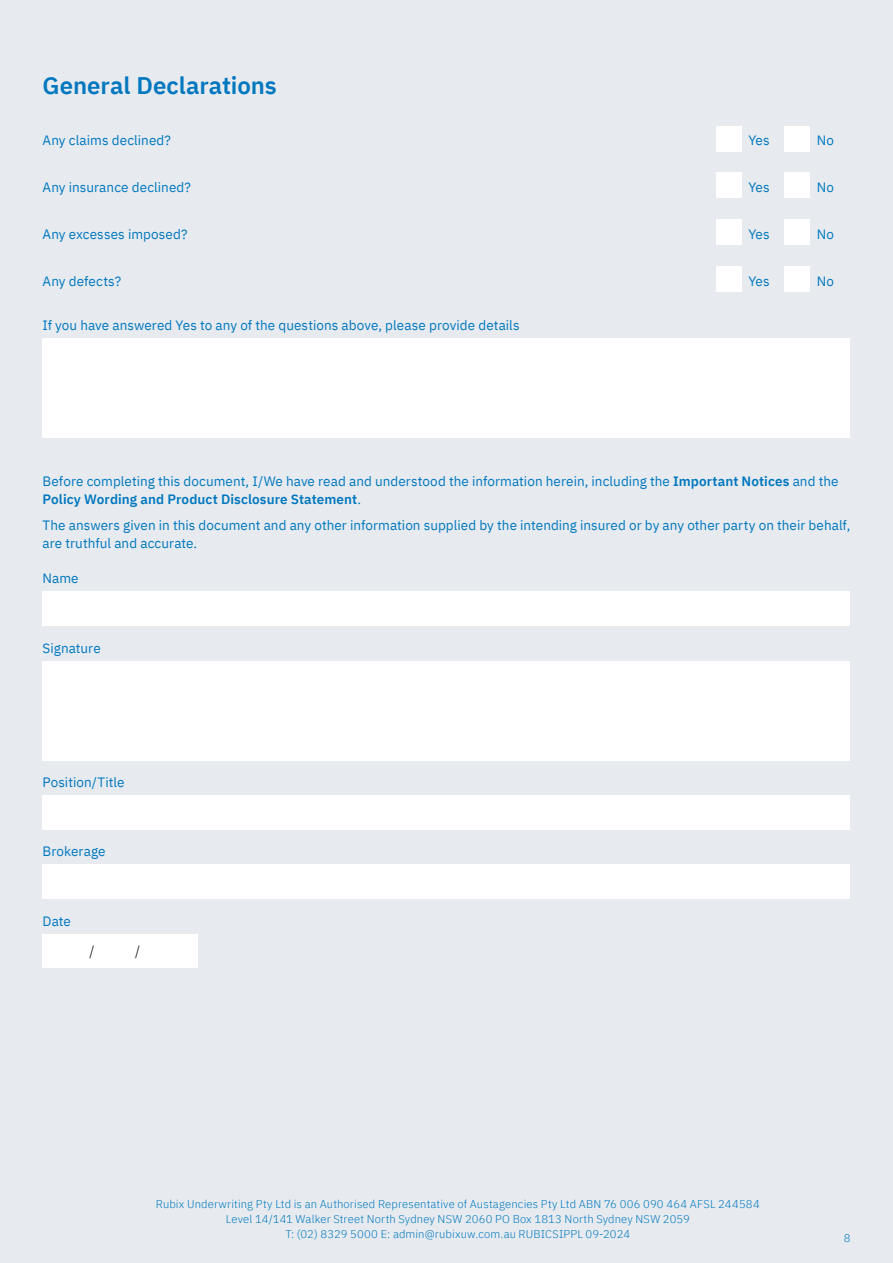
<style>
.page{position:relative;width:893px;height:1263px;background:#e7ebf0}
.page>*{position:absolute;margin:0;border:0;box-sizing:border-box;transform-origin:0 0}
.t1{font:600 24px "IBM Plex Sans";color:#0077be}
.t2{font:300 14.25px "IBM Plex Sans";color:#000}
.t3{font:13.5px/18px "IBM Plex Sans";letter-spacing:.005em;color:#0077be}
.t4{font:300 11.25px/15px "IBM Plex Sans";letter-spacing:.01em;color:#0077be;text-align:center}
.s1{font-weight:600}
</style>
<div class="page">
<div style="left:716px;top:126px;width:26px;height:25px;background:#fff"></div>
<div style="left:784px;top:126px;width:26px;height:25px;background:#fff"></div>
<div style="left:716px;top:173px;width:26px;height:25px;background:#fff"></div>
<div style="left:784px;top:173px;width:26px;height:25px;background:#fff"></div>
<div style="left:716px;top:220px;width:26px;height:25px;background:#fff"></div>
<div style="left:784px;top:220px;width:26px;height:25px;background:#fff"></div>
<div style="left:716px;top:266px;width:26px;height:26px;background:#fff"></div>
<div style="left:784px;top:266px;width:26px;height:26px;background:#fff"></div>
<div style="left:43px;top:338px;width:807px;height:99px;background:#fff"></div>
<div style="left:43px;top:592px;width:807px;height:34px;background:#fff"></div>
<div style="left:43px;top:795px;width:807px;height:34px;background:#fff"></div>
<div style="left:43px;top:865px;width:807px;height:34px;background:#fff"></div>
<div style="left:43px;top:661px;width:807px;height:99px;background:#fff"></div>
<div style="left:43px;top:934px;width:155px;height:33px;background:#fff"></div>
<h1 class="t1" style="left:43px;top:67px;width:236px">General Declarations</h1>
<p class="t3" style="left:43px;top:130px;width:130px">Any claims declined?</p>
<p class="t3" style="left:748px;top:130px;width:23px">Yes</p>
<p class="t3" style="left:817px;top:130px;width:19px">No</p>
<p class="t3" style="left:43px;top:177px;width:150px">Any insurance declined?</p>
<p class="t3" style="left:748px;top:177px;width:23px">Yes</p>
<p class="t3" style="left:817px;top:177px;width:19px">No</p>
<p class="t3" style="left:43px;top:224px;width:146px">Any excesses imposed?</p>
<p class="t3" style="left:748px;top:224px;width:23px">Yes</p>
<p class="t3" style="left:817px;top:224px;width:19px">No</p>
<p class="t3" style="left:43px;top:271px;width:80px">Any defects?</p>
<p class="t3" style="left:748px;top:271px;width:23px">Yes</p>
<p class="t3" style="left:817px;top:271px;width:19px">No</p>
<p class="t3" style="left:43px;top:315px;width:479px">If you have answered Yes to any of the questions above, please provide details</p>
<p class="t3" style="left:43px;top:471px;width:798px">Before completing this document, I/We have read and understood the information herein, including the <span class="s1">Important Notices</span> and the<br><span class="s1">Policy Wording and Product Disclosure Statement</span>.</p>
<p class="t3" style="left:43px;top:515px;width:809px">The answers given in this document and any other information supplied by the intending insured or by any other party on their behalf, are truthful and accurate.</p>
<p class="t3" style="left:43px;top:568px;width:38px">Name</p>
<p class="t3" style="left:43px;top:638px;width:60px">Signature</p>
<p class="t3" style="left:43px;top:772px;width:84px">Position/Title</p>
<p class="t3" style="left:43px;top:841px;width:65px">Brokerage</p>
<p class="t3" style="left:43px;top:910px;width:30px">Date</p>
<p class="t2" style="left:90px;top:941px;width:7px">/</p>
<p class="t2" style="left:135px;top:941px;width:7px">/</p>
<p class="t4" style="left:156px;top:1195px;width:605px">Rubix Underwriting Pty Ltd is an Authorised Representative of Austagencies Pty Ltd ABN 76 006 090 464 AFSL 244584<br>Level 14/141 Walker Street North Sydney NSW 2060 PO Box 1813 North Sydney NSW 2059<br>T: (02) 8329 5000 E: admin@rubixuw.com.au RUBICSIPPL 09-2024</p>
<p class="t4" style="left:844px;top:1229px;width:8px">8</p>
</div>
